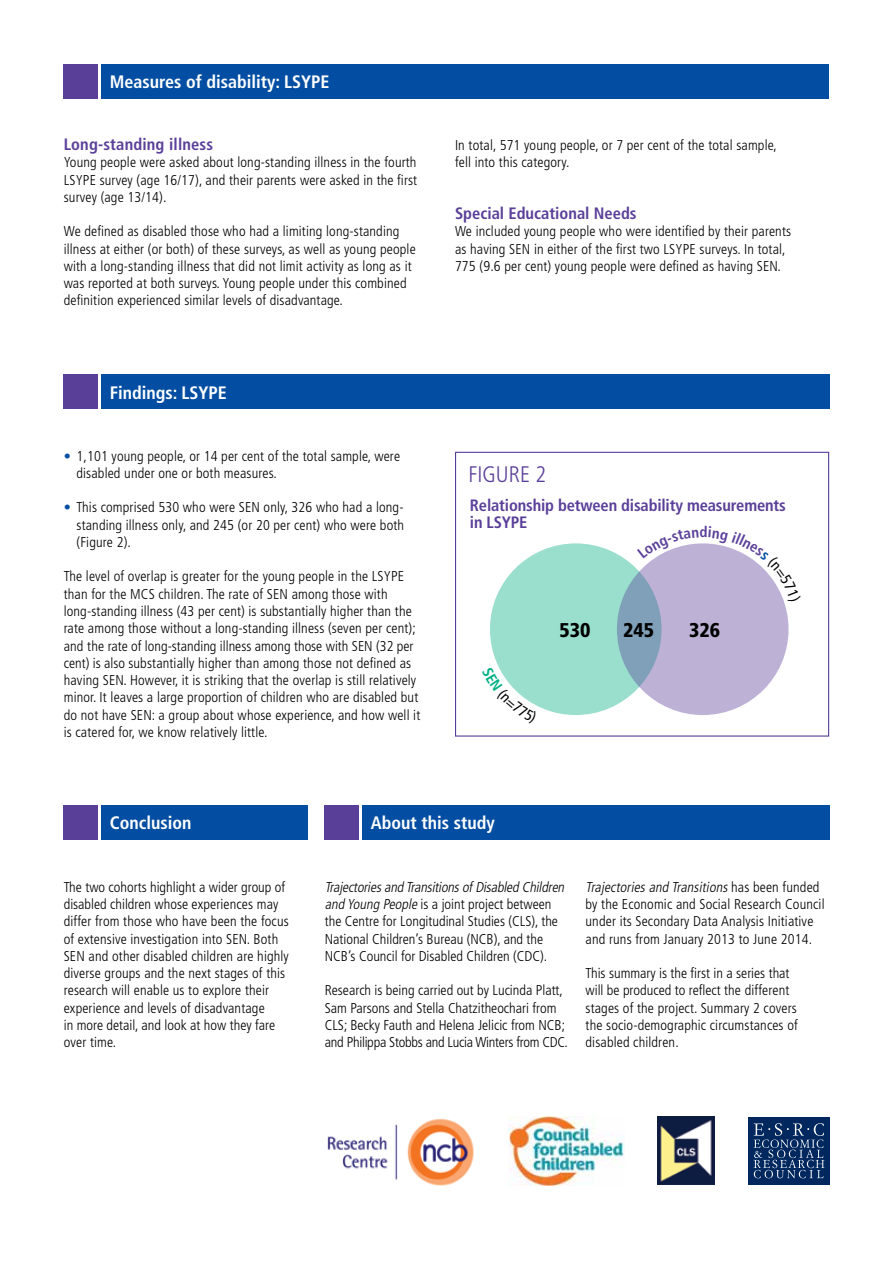
<style>
.page{position:relative;width:893px;height:1263px;background:#fff}
.page>*{position:absolute;margin:0;border:0;box-sizing:border-box;transform-origin:0 0}
.t1{font:300 condensed 22.5px "Frutiger LT Std";color:#5a3f99}
.t2{font:900 condensed 19.95px "Frutiger LT Std";color:#000}
.t3{font:700 condensed 18px "Frutiger LT Std";color:#fff}
.t4{font:700 condensed 16.5px/17.2px "Frutiger LT Std";letter-spacing:-.01em;color:#5a3f99}
.t5{font:700 condensed 16.5px "Frutiger LT Std";letter-spacing:.01em;color:#5a3f99}
.t6{font:300 condensed 14.25px/17.2px "Frutiger LT Std";letter-spacing:.01em;color:#000}
.s1{color:#034ea2}
.s2{font-style:italic}
</style>
<div class="page">
<div style="left:455px;top:452px;width:374px;height:285px;border:1px solid #5a3f99"></div>
<div style="left:490px;top:543px;width:172px;height:172px;background:#9adfce;border-radius:50%"></div>
<svg style="left:617px;top:543px;width:172px;height:172px;background:#b1aed0"></svg>
<div style="left:748px;top:1117px;width:81px;height:67px;background:#00285e"></div>
<svg style="left:754px;top:1123px;width:70px;height:55px"></svg>
<img style="left:327px;top:1118px;width:147px;height:68px">
<img style="left:509px;top:1117px;width:116px;height:69px">
<div style="left:101px;top:375px;width:728px;height:34px;background:#034ea2"></div>
<div style="left:101px;top:64px;width:728px;height:34px;background:#034ea2"></div>
<div style="left:362px;top:806px;width:467px;height:34px;background:#034ea2"></div>
<div style="left:101px;top:806px;width:207px;height:34px;background:#034ea2"></div>
<div style="left:64px;top:375px;width:34px;height:34px;background:#5a3f99"></div>
<div style="left:64px;top:64px;width:34px;height:34px;background:#5a3f99"></div>
<div style="left:325px;top:806px;width:34px;height:34px;background:#5a3f99"></div>
<div style="left:64px;top:806px;width:34px;height:34px;background:#5a3f99"></div>
<img style="left:658px;top:1117px;width:57px;height:67px">
<svg style="left:499px;top:668px;width:38px;height:38px"></svg>
<svg style="left:637px;top:543px;width:147px;height:59px"></svg>
<p class="t3" style="left:110px;top:71px;width:221px">Measures of disability: LSYPE</p>
<p class="t5" style="left:64px;top:135px;width:151px">Long-standing illness</p>
<p class="t6" style="left:64px;top:154px;width:355px;text-align:justify">Young people were asked about long-standing illness in the fourth LSYPE survey (age 16/17), and their parents were asked in the first survey (age 13/14).</p>
<p class="t6" style="left:64px;top:223px;width:353px">We defined as disabled those who had a limiting long-standing illness at either (or both) of these surveys, as well as young people with a long-standing illness that did not limit activity as long as it was reported at both surveys. Young people under this combined definition experienced similar levels of disadvantage.</p>
<p class="t3" style="left:110px;top:382px;width:119px">Findings: LSYPE</p>
<p class="t6" style="left:77px;top:447px;width:325px;text-indent:-13px"><span class="s1">•</span> 1,101 young people, or 14 per cent of the total sample, were disabled under one or both measures.</p>
<p class="t6" style="left:77px;top:499px;width:329px;text-align:justify;text-indent:-13px"><span class="s1">•</span> This comprised 530 who were SEN only, 326 who had a long&shy;standing illness only, and 245 (or 20 per cent) who were both (Figure 2).</p>
<p class="t6" style="left:64px;top:568px;width:358px">The level of overlap is greater for the young people in the LSYPE than for the MCS children. The rate of SEN among those with long-standing illness (43 per cent) is substantially higher than the rate among those without a long-standing illness (seven per cent); and the rate of long-standing illness among those with SEN (32 per cent) is also substantially higher than among those not defined as having SEN. However, it is striking that the overlap is still relatively minor. It leaves a large proportion of children who are disabled but do not have SEN: a group about whose experience, and how well it is catered for, we know relatively little.</p>
<p class="t6" style="left:455px;top:137px;width:323px">In total, 571 young people, or 7 per cent of the total sample, fell into this category.</p>
<p class="t4" style="left:455px;top:205px;width:183px">Special Educational Needs</p>
<p class="t6" style="left:455px;top:223px;width:338px">We included young people who were identified by their parents as having SEN in either of the first two LSYPE surveys. In total,<br>775 (9.6 per cent) young people were defined as having SEN.</p>
<h1 class="t1" style="left:468px;top:462px;width:79px">FIGURE 2</h1>
<p class="t4" style="left:470px;top:496px;width:317px">Relationship between disability measurements in LSYPE</p>
<h2 class="t2" style="left:560px;top:618px;width:33px">530</h2>
<h2 class="t2" style="left:623px;top:618px;width:33px">245</h2>
<h2 class="t2" style="left:689px;top:618px;width:33px">326</h2>
<p class="t3" style="left:110px;top:812px;width:83px">Conclusion</p>
<p class="t3" style="left:371px;top:812px;width:126px">About this study</p>
<p class="t6" style="left:64px;top:878px;width:227px">The two cohorts highlight a wider group of disabled children whose experiences may differ from those who have been the focus of extensive investigation into SEN. Both SEN and other disabled children are highly diverse groups and the next stages of this research will enable us to explore their experience and levels of disadvantage<br>in more detail, and look at how they fare over time.</p>
<p class="t6" style="left:325px;top:878px;width:244px"><span class="s2">Trajectoriesand TransitionsofDisabled Children and Young People</span> is a joint project between the Centre for Longitudinal Studies (CLS), the National Children’s Bureau (NCB), and the NCB’s Council for Disabled Children (CDC).</p>
<p class="t6" style="left:325px;top:982px;width:245px">Research is being carried out by Lucinda Platt, Sam Parsons and Stella Chatzitheochari from CLS; Becky Fauth and Helena Jelicic from NCB; and Philippa Stobbs and Lucia Winters from CDC.</p>
<p class="t6" style="left:586px;top:878px;width:240px"><span class="s2">Trajectoriesand Transitions</span>h a s b e e n f u n d e d by the Economic and Social Research Council under its Secondary Data Analysis Initiative and runs from January 2013 to June 2014.</p>
<p class="t6" style="left:586px;top:965px;width:214px">This summary is the first in a series that will be produced to reflect the different stages of the project. Summary 2 covers the socio-demographic circumstances of disabled children.</p>
</div>
